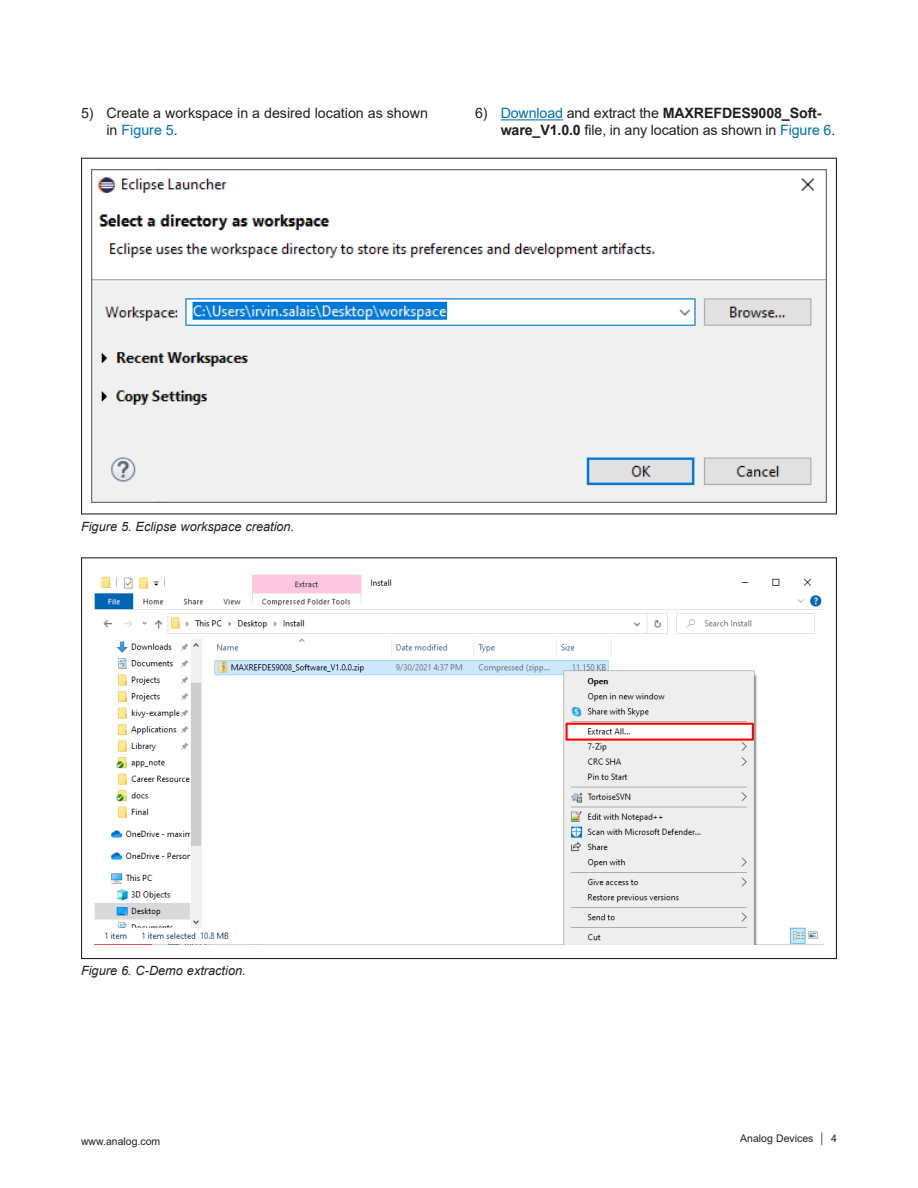
<style>
.page{position:relative;width:918px;height:1188px;background:#fff}
.page>*{position:absolute;margin:0;border:0;box-sizing:border-box;transform-origin:0 0}
.t1{font:14.25px/17.1px "Arial";color:#231f20}
.Caption_-_Figures{font:italic 12.75px "Arial";color:#231f20}
.t2{font:10.5px "Arial";color:#231f20}
.s1{color:#006fb9}
.s2{font-weight:700}
</style>
<div class="page">
<hr style="left:501px;top:119px;width:62px;height:1px;background:#006fb9">
<img style="left:92px;top:170px;width:734px;height:332px">
<img style="left:95px;top:574px;width:728px;height:370px">
<p class="t1" style="left:106px;top:105px;width:323px;text-indent:-26px">5) Create a workspace in a desired location as shown in <span class="s1">Figure 5</span>.</p>
<p class="t1" style="left:501px;top:105px;width:336px;text-indent:-26px">6) <span class="s1">Download</span> and extract the <span class="s2">MAXREFDES9008_Soft&shy;ware_V1.0.0</span> file, in any location as shown in <span class="s1">Figure 6</span>.</p>
<p class="Caption_-_Figures" style="left:81px;top:518px;width:215px">Figure 5. Eclipse workspace creation.</p>
<p class="Caption_-_Figures" style="left:81px;top:962px;width:166px">Figure 6. C-Demo extraction.</p>
<p class="t2" style="left:81px;top:1134px;width:81px">www.analog.com</p>
<p class="t2" style="left:740px;top:1131px;width:98px">Analog Devices │ 4</p>
</div>
